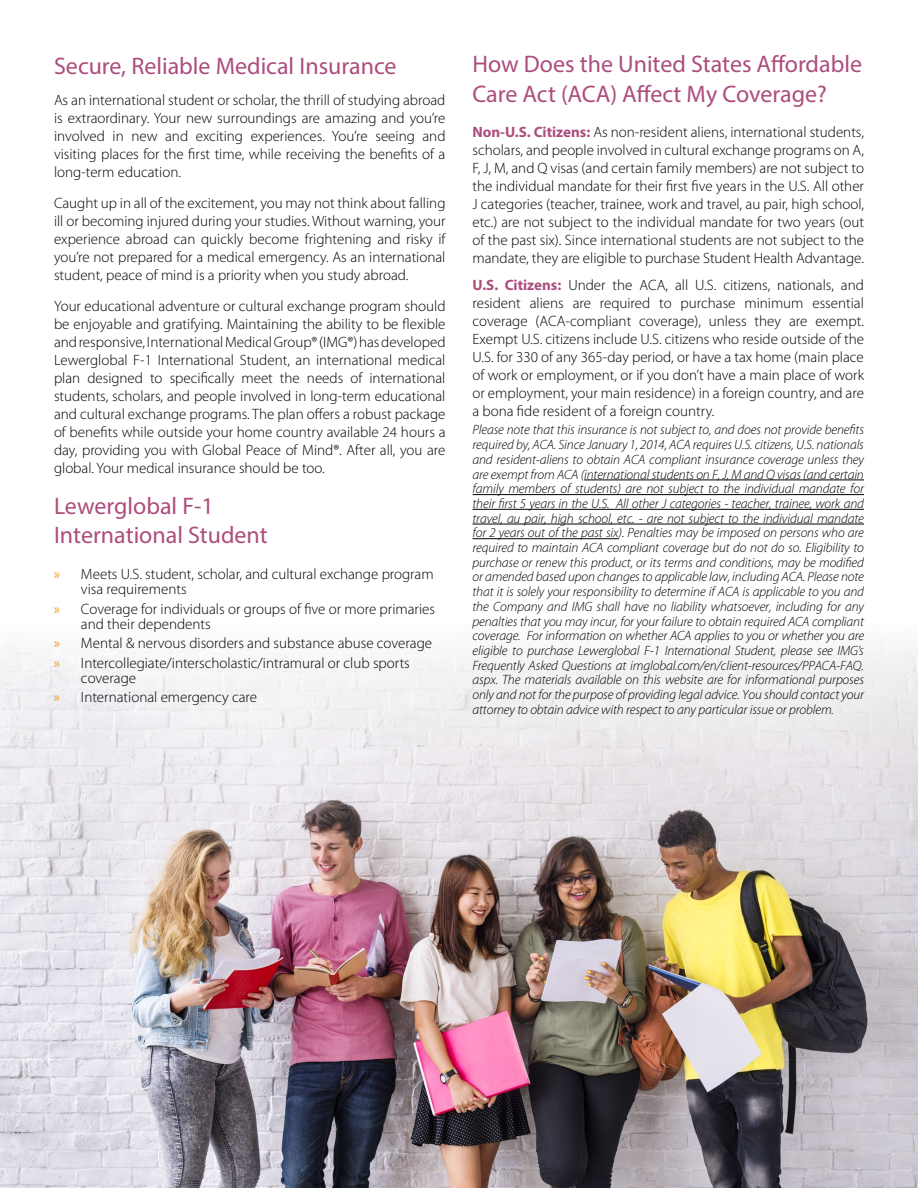
<style>
.page{position:relative;width:918px;height:1188px;background:#fff}
.page>*{position:absolute;margin:0;border:0;box-sizing:border-box;transform-origin:0 0}
.t1{font:24px/28.8px "Myriad Pro";color:#ad4d7d}
.t2{font:300 15px/18px "Myriad Pro";color:#000;text-align:justify}
.t3{font:italic 300 13.5px/14.7px "Myriad Pro";letter-spacing:-.01em;color:#000;text-align:justify}
.s1{font-weight:400;color:#f19d21}
.s2{font-weight:700;color:#ad4d7d}
</style>
<div class="page">
<img style="left:0;top:649px;width:918px;height:539px">
<div style="left:56px;top:57px;width:827px;height:678px;background:#fff"></div>
<hr style="left:584px;top:480px;width:280px;height:1px;background:#000">
<hr style="left:472px;top:494px;width:392px;height:1px;background:#000">
<hr style="left:472px;top:509px;width:392px;height:1px;background:#000">
<hr style="left:472px;top:524px;width:392px;height:1px;background:#000">
<hr style="left:472px;top:538px;width:147px;height:1px;background:#000">
<h1 class="t1" style="left:54px;top:51px;width:344px">Secure, Reliable Medical Insurance</h1>
<p class="t2" style="left:54px;top:91px;width:393px">As an international student or scholar, the thrill of studying abroad is extraordinary. Your new surroundings are amazing and you’re involved in new and exciting experiences. You’re seeing and visiting places for the first time, while receiving the benefits of a long-term education.</p>
<p class="t2" style="left:54px;top:194px;width:393px">Caught up in all of the excitement, you may not think about falling ill or becoming injured during your studies. Without warning, your experience abroad can quickly become frightening and risky if you’re not prepared for a medical emergency. As an international student, peace of mind is a priority when you study abroad.</p>
<p class="t2" style="left:54px;top:297px;width:393px">Your educational adventure or cultural exchange program should be enjoyable and gratifying. Maintaining the ability to be flexible and responsive, International Medical Group® (IMG®) has developed Lewerglobal F-1 International Student, an international medical plan designed to specifically meet the needs of international students, scholars, and people involved in long-term educational and cultural exchange programs. The plan offers a robust package of benefits while outside your home country available 24 hours a day, providing you with Global Peace of Mind®. After all, you are global. Your medical insurance should be too.</p>
<h1 class="t1" style="left:54px;top:491px;width:215px">Lewerglobal F-1<br>International Student</h1>
<p class="t2" style="left:81px;top:567px;width:354px;line-height:15px;text-indent:-27px"><span class="s1">»</span> Meets U.S. student, scholar, and cultural exchange program visa requirements</p>
<p class="t2" style="left:81px;top:602px;width:356px;line-height:15px;text-indent:-27px"><span class="s1">»</span> Coverage for individuals or groups of five or more primaries and their dependents</p>
<p class="t2" style="left:54px;top:634px;width:380px;line-height:19.5px"><span class="s1">»</span> Mental &amp; nervous disorders and substance abuse coverage <span class="s1">»</span> Intercollegiate/interscholastic/intramural or club sports</p>
<p class="t2" style="left:54px;top:668px;width:205px;line-height:19.5px;text-indent:27px">coverage<br><span class="s1">»</span> International emergency care</p>
<h1 class="t1" style="left:472px;top:49px;width:391px;line-height:30px">How Does the United States Affordable<br>Care Act (ACA) Affect My Coverage?</h1>
<p class="t2" style="left:472px;top:123px;width:393px"><span class="s2">Non-U.S. Citizens:</span> As non-resident aliens, international students, scholars, and people involved in cultural exchange programs on A, F, J, M, and Q visas (and certain family members) are not subject to the individual mandate for their first five years in the U.S. All other J categories (teacher, trainee, work and travel, au pair, high school, etc.) are not subject to the individual mandate for two years (out of the past six). Since international students are not subject to the mandate, they are eligible to purchase Student Health Advantage.</p>
<p class="t2" style="left:472px;top:276px;width:393px"><span class="s2">U.S. Citizens:</span> Under the ACA, all U.S. citizens, nationals, and resident aliens are required to purchase minimum essential coverage (ACA-compliant coverage), unless they are exempt.<br>Exempt U.S. citizens include U.S. citizens who reside outside of the U.S. for 330 of any 365-day period, or have a tax home (main place of work or employment, or if you don’t have a main place of work or employment, your main residence) in a foreign country, and are a bona fide resident of a foreign country.</p>
<p class="t3" style="left:472px;top:423px;width:393px">Please note that this insurance is not subject to, and does not provide benefits required by, ACA. Since January 1, 2014, ACA requires U.S. citizens, U.S. nationals and resident-aliens to obtain ACA compliant insurance coverage unless they are exempt from ACA (international students on F, J, M and Q visas (and certain family members of students) are not subject to the individual mandate for their first 5 years in the U.S. All other J categories - teacher, trainee, work and travel, au pair, high school, etc. - are not subject to the individual mandate for 2 years out of the past six). Penalties may be imposed on persons who are required to maintain ACA compliant coverage but do not do so. Eligibility to purchase or renew this product, or its terms and conditions, may be modified or amended based upon changes to applicable law, including ACA. Please note that it is solely your responsibility to determine if ACA is applicable to you and the Company and IMG shall have no liability whatsoever, including for any penalties that you may incur, for your failure to obtain required ACA compliant coverage. For information on whether ACA applies to you or whether you are eligible to purchase Lewerglobal F-1 International Student, please see IMG’s Frequently Asked Questions at imglobal.com/en/client-resources/PPACA-FAQ. aspx. The materials available on this website are for informational purposes only and not for the purpose of providing legal advice. You should contact your attorney to obtain advice with respect to any particular issue or problem.</p>
</div>
